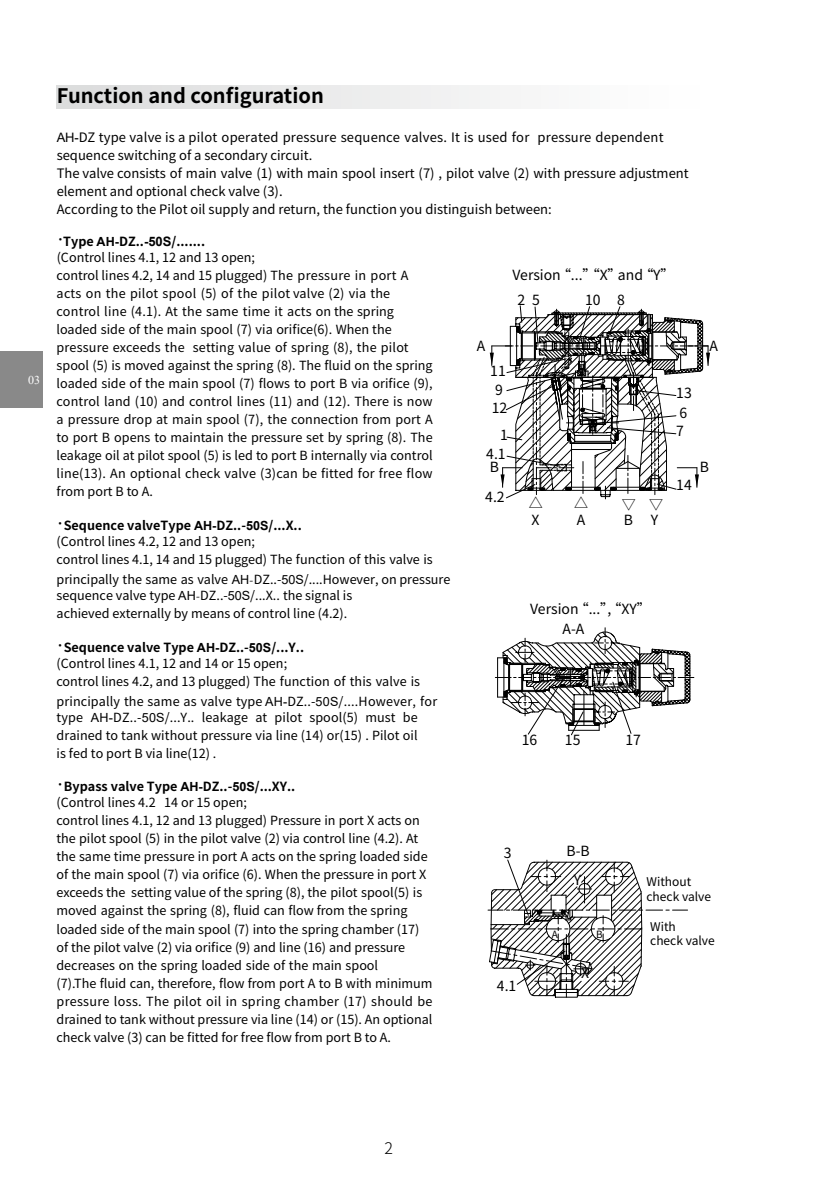
<style>
.page{position:relative;width:823px;height:1191px;background:#fff}
.page>*{position:absolute;margin:0;border:0;box-sizing:border-box;transform-origin:0 0}
.t1{font:700 20px "Noto Sans Hans";color:#000}
.t2{font:300 16px "Noto Sans Hans";color:#000}
.t3{font:14px/18.4px "Noto Sans Hans";color:#000}
.t4{font:13px/18px "Noto Sans Hans";color:#000}
.t5{font:12.6px/18px "Noto Sans Hans";color:#000}
.t6{font:700 12.6px/16px "Noto Sans Hans";color:#000}
.t7{font:12px/14.4px "Noto Sans Hans";color:#000}
.t8{font:12px "Times New Roman";color:#fff}
.t9{font:10px "Noto Sans Hans";color:#000}
.s1{font-family:"Arial"}
.s2{font-weight:700}
.s3{font-family:"Arial";font-weight:700}
.s4{font-family:"Arial";font-weight:700;font-size:13px}
.s5{font-weight:400}
.s6{font-family:"Minion Pro"}
</style>
<div class="page">
<div style="left:0;top:351px;width:43px;height:57px;background:#898989"></div>
<svg style="left:495px;top:628px;width:198px;height:107px"></svg>
<svg style="left:489px;top:305px;width:220px;height:194px"></svg>
<svg style="left:487px;top:859px;width:200px;height:139px"></svg>
<div style="left:57px;top:85px;width:652px;height:24px;background:linear-gradient(to right,#dbdcdc,#fff)"></div>
<p class="t8" style="left:28px;top:372px;width:13px">03</p>
<h1 class="t1" style="left:57px;top:84px;width:268px">Function and configuration</h1>
<p class="t4" style="left:57px;top:128px;width:633px"><span class="s1">AH-</span>DZ type valve is a pilot operated pressure sequence valves. It is used for pressure dependent sequence switching of a secondary circuit.<br>The valve consists of main valve (1) with main spool insert (7) , pilot valve (2) with pressure adjustment element and optional check valve (3).<br>According to the Pilot oil supply and return, the function you distinguish between:</p>
<p class="t5" style="left:57px;top:234px;width:200px;line-height:15.8px"><sup>·</sup><span class="s2">Type</span> <span class="s3">AH-</span><span class="s2">DZ..</span><span class="s4">-50S</span><span class="s2">/....... </span>(Control lines 4.1, 12 and 13 open;</p>
<p class="t5" style="left:57px;top:267px;width:377px">control lines 4.2, 14 and 15 plugged) The pressure in port A acts on the pilot spool (5) of the pilot valve (2) via the control line (4.1). At the same time it acts on the spring loaded side of the main spool (7) via orifice(6). When the pressure exceeds the setting value of spring (8), the pilot spool (5) is moved against the spring (8). The fluid on the spring loaded side of the main spool (7) flows to port B via orifice (9), control land (10) and control lines (11) and (12). There is now a pressure drop at main spool (7), the connection from port A to port B opens to maintain the pressure set by spring (8). The leakage oil at pilot spool (5) is led to port B internally via control line(13). An optional check valve (3)can be fitted for free flow from port B to A.</p>
<p class="t6" style="left:57px;top:517px;width:246px">·Sequence valveType <span class="s1">AH-</span>DZ..-<span class="s1">50S</span>/...X.. <span class="s5">(Control lines 4.2, 12 and 13 open;</span></p>
<p class="t5" style="left:57px;top:549px;width:395px;line-height:20px">control lines 4.1, 14 and 15 plugged) The function of this valve is principally the same as valve <span class="s1">AH</span><span class="s6">-</span>DZ..-<span class="s1">50S</span>/....However, on pressure</p>
<p class="t5" style="left:57px;top:586px;width:297px">sequence valve type <span class="s1">AH</span><span class="s6">-</span>DZ..-<span class="s1">50S</span>/...X.. the signal is achieved externally by means of control line (4.2).</p>
<p class="t5" style="left:57px;top:639px;width:249px;line-height:16px"><sup>·</sup><span class="s2">Sequence valve Type</span> <span class="s3">AH-</span><span class="s2">DZ..-</span><span class="s3">50S</span><span class="s2">/...Y.. </span>(Control lines 4.1, 12 and 14 or 15 open;</p>
<p class="t5" style="left:56px;top:671px;width:382px;line-height:20px">control lines 4.2, and 13 plugged) The function of this valve is principally the same as valve type <span class="s1">AH-</span>DZ..-<span class="s1">50S</span>/....However, for</p>
<p class="t5" style="left:56px;top:708px;width:362px;text-align:justify">type <span class="s1">AH-</span>DZ..-<span class="s1">50S</span>/...Y.. leakage at pilot spool(5) must be drained to tank without pressure via line (14) or(15) . Pilot oil is fed to port B via line(12) .</p>
<p class="t6" style="left:56px;top:779px;width:240px">·Bypass valve Type <span class="s1">AH-</span>DZ..-<span class="s1">50S</span>/...XY.. <span class="s5">(Control lines 4.2 14 or 15 open;</span></p>
<p class="t5" style="left:56px;top:812px;width:377px">control lines 4.1, 12 and 13 plugged) Pressure in port X acts on the pilot spool (5) in the pilot valve (2) via control line (4.2). At the same time pressure in port A acts on the spring loaded side of the main spool (7) via orifice (6). When the pressure in port X exceeds the setting value of the spring (8), the pilot spool(5) is moved against the spring (8), fluid can flow from the spring loaded side of the main spool (7) into the spring chamber (17) of the pilot valve (2) via orifice (9) and line (16) and pressure decreases on the spring loaded side of the main spool<br>(7).The fluid can, therefore, flow from port A to B with minimum pressure loss. The pilot oil in spring chamber (17) should be drained to tank without pressure via line (14) or (15). An optional check valve (3) can be fitted for free flow from port B to A.</p>
<p class="t3" style="left:512px;top:266px;width:163px">Version “...”“X”and “Y”</p>
<p class="t3" style="left:517px;top:291px;width:24px">2 5</p>
<p class="t3" style="left:584px;top:291px;width:41px">10 8</p>
<p class="t3" style="left:476px;top:337px;width:10px">A</p>
<p class="t3" style="left:709px;top:337px;width:10px">A</p>
<p class="t3" style="left:490px;top:362px;width:19px">11<br>9<br>12</p>
<p class="t3" style="left:486px;top:426px;width:23px;text-align:right">1<br>4.1</p>
<p class="t3" style="left:489px;top:458px;width:11px">B</p>
<p class="t3" style="left:485px;top:488px;width:21px">4.2</p>
<p class="t3" style="left:528px;top:494px;width:15px">△</p>
<p class="t3" style="left:574px;top:494px;width:15px">△</p>
<p class="t3" style="left:635px;top:513px;width:15px;rotate:-180deg">△</p>
<p class="t3" style="left:662px;top:513px;width:15px;rotate:-180deg">△</p>
<p class="t3" style="left:531px;top:511px;width:10px">X</p>
<p class="t3" style="left:576px;top:511px;width:10px">A</p>
<p class="t3" style="left:623px;top:511px;width:11px">B</p>
<p class="t3" style="left:650px;top:511px;width:9px">Y</p>
<p class="t3" style="left:675px;top:384px;width:17px;line-height:19px">13<br>6<br>7</p>
<p class="t3" style="left:675px;top:476px;width:17px">14</p>
<p class="t3" style="left:699px;top:458px;width:11px">B</p>
<p class="t3" style="left:530px;top:599px;width:122px">Version “...”, “XY”</p>
<p class="t3" style="left:562px;top:620px;width:23px">A-A</p>
<p class="t3" style="left:521px;top:731px;width:17px">16</p>
<p class="t3" style="left:564px;top:731px;width:17px">15</p>
<p class="t3" style="left:625px;top:731px;width:17px">17</p>
<p class="t3" style="left:503px;top:844px;width:9px">3</p>
<p class="t3" style="left:566px;top:837px;width:25px;line-height:28.8px;text-align:center">B-B<br>Y</p>
<p class="t9" style="left:551px;top:928px;width:8px">A</p>
<p class="t9" style="left:595px;top:928px;width:8px">B</p>
<p class="t3" style="left:581px;top:963px;width:10px">X</p>
<p class="t7" style="left:646px;top:875px;width:66px">Without check valve</p>
<p class="t7" style="left:650px;top:919px;width:66px">With<br>check valve</p>
<p class="t3" style="left:496px;top:977px;width:21px">4.1</p>
<p class="t2" style="left:384px;top:1139px;width:10px">2</p>
</div>
